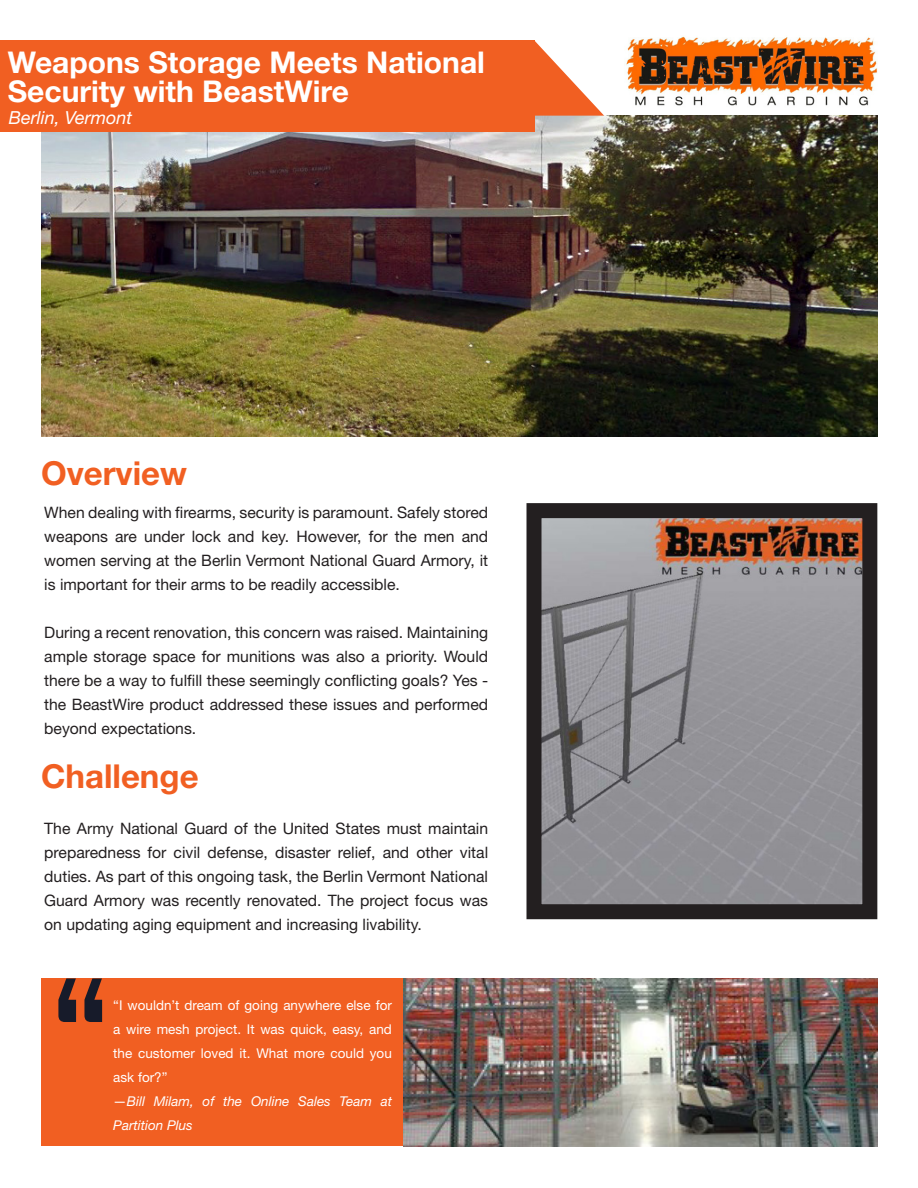
<style>
.page{position:relative;width:918px;height:1188px;background:#fff}
.page>*{position:absolute;margin:0;border:0;box-sizing:border-box;transform-origin:0 0}
.t1{font:700 33px "Helvetica Neue LT Std";color:#f15f22}
.t2{font:700 30px/28.5px "Helvetica Neue LT Std";color:#fff}
.t3{font:italic 18px "Helvetica Neue LT Std";color:#fff}
.t4{font:15.75px/24px "Helvetica Neue LT Std";color:#231f20;text-align:justify}
.t5{font:13.5px/24px "Helvetica Neue LT Std";color:#fff;text-align:justify}
.t6{font:italic 13.5px/24px "Helvetica Neue LT Std";color:#fff}
.s1{font-style:normal}
</style>
<div class="page">
<img style="left:41px;top:116px;width:837px;height:320px">
<div style="left:41px;top:978px;width:362px;height:168px;background:#f15f22"></div>
<div style="left:0;top:41px;width:535px;height:91px;background:#f15f22"></div>
<svg style="left:535px;top:41px;width:69px;height:75px"></svg>
<img style="left:403px;top:978px;width:474px;height:168px">
<svg style="left:58px;top:978px;width:44px;height:44px"></svg>
<img style="left:626px;top:36px;width:251px;height:70px">
<img style="left:542px;top:519px;width:319px;height:384px">
<div style="left:526px;top:503px;width:351px;height:416px;border:15px solid #231f20"></div>
<p class="t2" style="left:8px;top:48px;width:479px">Weapons Storage Meets National<br>Security with BeastWire</p>
<p class="t3" style="left:9px;top:106px;width:125px">Berlin, Vermont</p>
<p class="t1" style="left:41px;top:453px;width:148px">Overview</p>
<p class="t4" style="left:44px;top:500px;width:445px">When dealing with firearms, security is paramount. Safely stored weapons are under lock and key. However, for the men and women serving at the Berlin Vermont National Guard Armory, it is important for their arms to be readily accessible.</p>
<p class="t4" style="left:44px;top:620px;width:445px">During a recent renovation, this concern was raised. Maintaining ample storage space for munitions was also a priority. Would there be a way to fulfill these seemingly conflicting goals? Yes - the BeastWire product addressed these issues and performed beyond expectations.</p>
<p class="t1" style="left:41px;top:756px;width:159px">Challenge</p>
<p class="t4" style="left:44px;top:816px;width:445px">The Army National Guard of the United States must maintain preparedness for civil defense, disaster relief, and other vital duties. As part of this ongoing task, the Berlin Vermont National Guard Armory was recently renovated. The project focus was on updating aging equipment and increasing livability.</p>
<p class="t5" style="left:113px;top:993px;width:280px">“I wouldn’t dream of going anywhere else for a wire mesh project. It was quick, easy, and the customer loved it. What more could you ask for?”</p>
<p class="t6" style="left:113px;top:1089px;width:280px"><span class="s1">—</span>Bill Milam, of the Online Sales Team at<br>Partition Plus</p>
</div>
